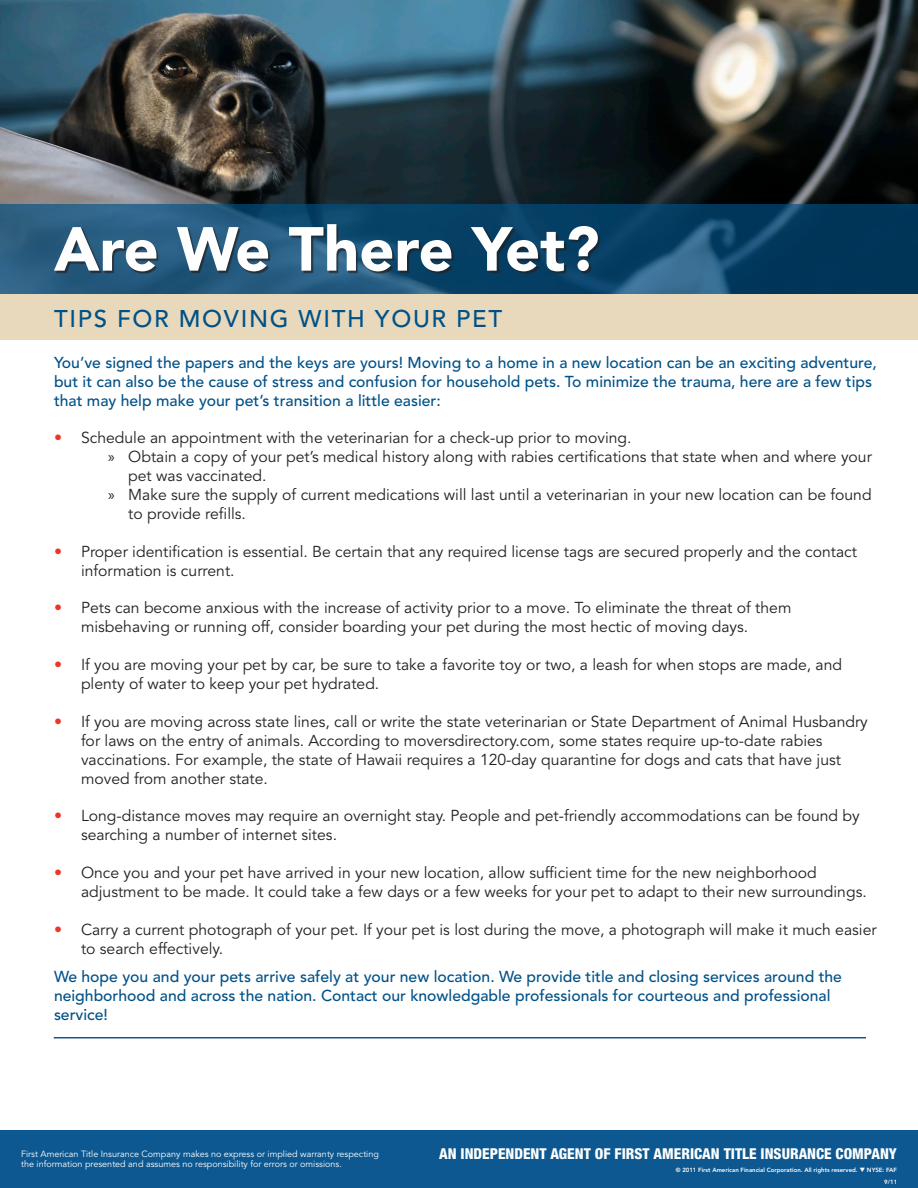
<style>
.page{position:relative;width:918px;height:1188px;background:#fff}
.page>*{position:absolute;margin:0;border:0;box-sizing:border-box;transform-origin:0 0}
.t1{font:900 61.5px "Avenir LT Std";color:#fff}
.t2{font:500 24px "Avenir LT Std";letter-spacing:.07em;color:#005187}
.t3{font:15.75px/18.9px "Avenir LT Std";color:#231f20}
.t4{font:500 15.75px/18.9px "Avenir LT Std";color:#005187}
.t5{font:800 condensed 15px "Helvetica Neue LT Std";color:#fff}
.t6{font:9px "Avenir LT Std";color:#fff}
.t7{font:800 6px "Avenir LT Std";color:#fff}
.s1{font-size:16.05px;color:#ef3524}
.s2{font-family:"Myriad Pro"}
</style>
<div class="page">
<img style="left:0;top:0;width:918px;height:204px">
<svg style="left:0;top:204px;width:918px;height:90px;background:#13496e"></svg>
<div style="left:56px;top:226px;width:544px;height:48px;background:#231f20;opacity:.7"></div>
<div style="left:0;top:294px;width:918px;height:46px;background:#e8d9bc"></div>
<hr style="left:54px;top:1037px;width:812px;height:1px;background:#0d5890">
<div style="left:0;top:1131px;width:918px;height:57px;background:#0d5890"></div>
<p class="t1" style="left:54px;top:212px;width:547px">Are We There Yet?</p>
<p class="t2" style="left:54px;top:305px;width:450px">TIPS FOR MOVING WITH YOUR PET</p>
<p class="t4" style="left:54px;top:353px;width:824px">You’ve signed the papers and the keys are yours! Moving to a home in a new location can be an exciting adventure, but it can also be the cause of stress and confusion for household pets. To minimize the trauma, here are a few tips that may help make your pet’s transition a little easier:</p>
<p class="t3" style="left:54px;top:429px;width:579px"><span class="s1">•</span> Schedule an appointment with the veterinarian for a check-up prior to moving.</p>
<p class="t3" style="left:128px;top:448px;width:745px;text-indent:-20px"><span class="s2">»</span> Obtain a copy of your pet’s medical history along with rabies certifications that state when and where your pet was vaccinated.</p>
<p class="t3" style="left:128px;top:486px;width:745px;text-indent:-20px"><span class="s2">»</span> Make sure the supply of current medications will last until a veterinarian in your new location can be found to provide refills.</p>
<p class="t3" style="left:81px;top:542px;width:778px;text-indent:-27px"><span class="s1">•</span> Proper identification is essential. Be certain that any required license tags are secured properly and the contact information is current.</p>
<p class="t3" style="left:81px;top:599px;width:712px;text-indent:-27px"><span class="s1">•</span> Pets can become anxious with the increase of activity prior to a move. To eliminate the threat of them misbehaving or running off, consider boarding your pet during the most hectic of moving days.</p>
<p class="t3" style="left:81px;top:656px;width:763px;text-indent:-27px"><span class="s1">•</span> If you are moving your pet by car, be sure to take a favorite toy or two, a leash for when stops are made, and plenty of water to keep your pet hydrated.</p>
<p class="t3" style="left:81px;top:712px;width:788px;text-indent:-27px"><span class="s1">•</span> If you are moving across state lines, call or write the state veterinarian or State Department of Animal Husbandry for laws on the entry of animals. According to moversdirectory.com, some states require up-to-date rabies vaccinations. For example, the state of Hawaii requires a 120-day quarantine for dogs and cats that have just moved from another state.</p>
<p class="t3" style="left:81px;top:807px;width:780px;text-indent:-27px"><span class="s1">•</span> Long-distance moves may require an overnight stay. People and pet-friendly accommodations can be found by searching a number of internet sites.</p>
<p class="t3" style="left:81px;top:864px;width:787px;text-indent:-27px"><span class="s1">•</span> Once you and your pet have arrived in your new location, allow sufficient time for the new neighborhood adjustment to be made. It could take a few days or a few weeks for your pet to adapt to their new surroundings.</p>
<p class="t3" style="left:81px;top:920px;width:797px;text-indent:-27px"><span class="s1">•</span> Carry a current photograph of your pet. If your pet is lost during the move, a photograph will make it much easier to search effectively.</p>
<p class="t4" style="left:54px;top:968px;width:790px">We hope you and your pets arrive safely at your new location. We provide title and closing services around the neighborhood and across the nation. Contact our knowledgable professionals for courteous and professional service!</p>
<p class="t6" style="left:21px;top:1149px;width:359px">First American Title Insurance Company makes no express or implied warranty respecting</p>
<p class="t5" style="left:439px;top:1145px;width:459px">AN INDEPENDENT AGENT OF FIRST AMERICAN TITLE INSURANCE COMPANY</p>
<p class="t6" style="left:21px;top:1158px;width:322px">the information presented and assumes no responsibility for errors or omissions.</p>
<p class="t7" style="left:676px;top:1167px;width:223px">© 2011 First American Financial Corporation. All rights reserved. ❑ NYSE: FAF</p>
<p class="t7" style="left:884px;top:1179px;width:14px">9/11</p>
</div>
